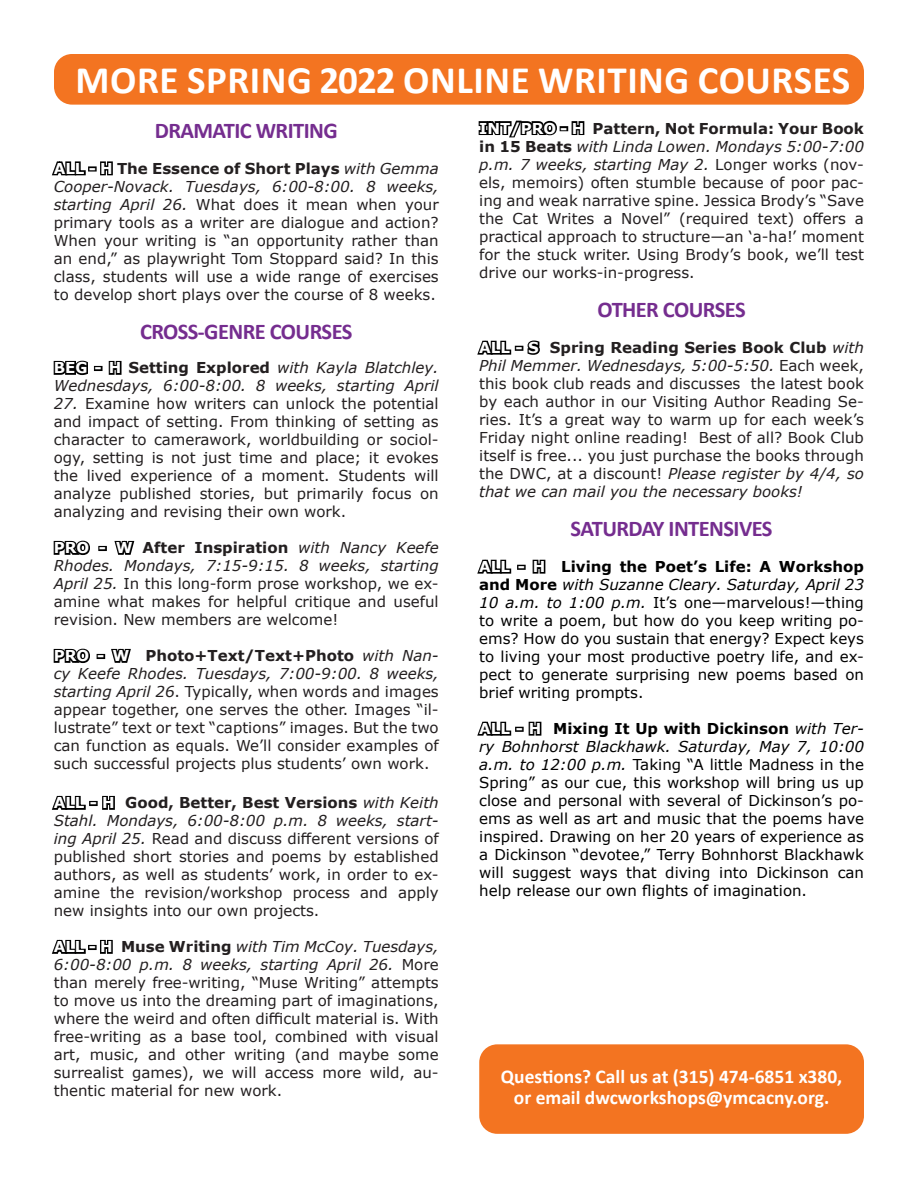
<style>
.page{position:relative;width:918px;height:1188px;background:#fff}
.page>*{position:absolute;margin:0;border:0;box-sizing:border-box;transform-origin:0 0}
.t1{font:700 39px "Calibri";letter-spacing:.015em;color:#fff}
.DWC_brochure_text{font:700 22.5px "Calibri";letter-spacing:-.025em;color:#752d8f}
.t2{font:700 19.5px "Calibri";color:#fff}
.DWC_brochure_text-2{font:15px/18px "Verdana";color:#231f20;text-align:justify}
.DWC_brochure_text-3{font:15px/18px "Verdana";color:#000;text-align:justify}
.DWC_brochure_text-4{font:italic 15px/18px "Verdana";color:#231f20}
.s1{font-weight:700;color:#000}
.s2{font-weight:700}
.s3{font-style:italic}
.s4{font-weight:700;font-style:normal;color:#000}
.s5{font-weight:700;font-style:normal}
</style>
<div class="page">
<div style="left:479px;top:1044px;width:385px;height:90px;background:#f37421;border-radius:18px"></div>
<div style="left:54px;top:54px;width:810px;height:51px;background:#f37421;border-radius:18px"></div>
<p class="t1" style="left:76px;top:52px;width:776px">MORE SPRING 2022 ONLINE WRITING COURSES</p>
<p class="DWC_brochure_text-2" style="left:479px;top:119px;width:386px"><span class="s1">INT/PRO - H</span> <span class="s2">Pattern, Not Formula: Your Book in 15 Beats</span> <span class="s3">with Linda Lowen. Mondays 5:00-7:00 p.m. 7 weeks, starting May 2.</span> Longer works (nov&shy;els, memoirs) often stumble because of poor pac&shy;ing and weak narrative spine. Jessica Brody’s “Save the Cat Writes a Novel” (required text) offers a practical approach to structure—an ‘a-ha!’ moment for the stuck writer. Using Brody’s book, we’ll test drive our works-in-progress.</p>
<p class="DWC_brochure_text" style="left:598px;top:294px;width:150px">OTHER COURSES</p>
<p class="DWC_brochure_text-2" style="left:479px;top:339px;width:386px"><span class="s1">ALL - S</span> <span class="s2">Spring Reading Series Book Club</span> <span class="s3">with Phil Memmer. Wednesdays, 5:00-5:50.</span> Each week, this book club reads and discusses the latest book by each author in our Visiting Author Reading Se&shy;ries. It’s a great way to warm up for each week’s Friday night online reading! Best of all? Book Club itself is free... you just purchase the books through the DWC, at a discount! <span class="s3">Please register by 4/4, so that we can mail you the necessary books!</span></p>
<p class="DWC_brochure_text" style="left:571px;top:513px;width:203px">SATURDAY INTENSIVES</p>
<p class="DWC_brochure_text-3" style="left:479px;top:558px;width:386px"><span class="s2">ALL - H Living the Poet’s Life: A Workshop and More</span> <span class="s3">with Suzanne Cleary. Saturday, April 23<br>10 a.m. to 1:00 p.m.</span> It’s one—marvelous!—thing to write a poem, but how do you keep writing po&shy;ems? How do you sustain that energy? Expect keys to living your most productive poetry life, and ex&shy;pect to generate surprising new poems based on brief writing prompts.</p>
<p class="DWC_brochure_text-3" style="left:479px;top:720px;width:386px"><span class="s2">ALL - H Mixing It Up with Dickinson</span> <span class="s3">with Ter&shy;ry Bohnhorst Blackhawk. Saturday, May 7, 10:00 a.m. to 12:00 p.m.</span> Taking “A little Madness in the Spring” as our cue, this workshop will bring us up close and personal with several of Dickinson’s po&shy;ems as well as art and music that the poems have inspired. Drawing on her 20 years of experience as a Dickinson “devotee,” Terry Bohnhorst Blackhawk will suggest ways that diving into Dickinson can help release our own flights of imagination.</p>
<p class="DWC_brochure_text" style="left:155px;top:114px;width:185px">DRAMATIC WRITING</p>
<p class="DWC_brochure_text-2" style="left:54px;top:159px;width:386px"><span class="s1">ALL - H</span> <span class="s2">The Essence of Short Plays</span> <span class="s3">with Gemma Cooper-Novack. Tuesdays, 6:00-8:00. 8 weeks, starting April 26.</span> What does it mean when your primary tools as a writer are dialogue and action?<br>When your writing is “an opportunity rather than an end,” as playwright Tom Stoppard said? In this class, students will use a wide range of exercises to develop short plays over the course of 8 weeks.</p>
<p class="DWC_brochure_text" style="left:140px;top:315px;width:214px">CROSS-GENRE COURSES</p>
<p class="DWC_brochure_text-4" style="left:54px;top:359px;width:386px"><span class="s4">BEG - H</span> <span class="s5">Setting Explored</span> with Kayla Blatchley.<br>Wednesdays, 6:00-8:00. 8 weeks, starting April</p>
<p class="DWC_brochure_text-2" style="left:54px;top:395px;width:386px"><span class="s3">27.</span> Examine how writers can unlock the potential and impact of setting. From thinking of setting as character to camerawork, worldbuilding or sociol&shy;ogy, setting is not just time and place; it evokes the lived experience of a moment. Students will analyze published stories, but primarily focus on analyzing and revising their own work.</p>
<p class="DWC_brochure_text-2" style="left:54px;top:539px;width:386px"><span class="s1">PRO - W</span> <span class="s2">After Inspiration</span> <span class="s3">with Nancy Keefe Rhodes. Mondays, 7:15-9:15. 8 weeks, starting April 25.</span> In this long-form prose workshop, we ex&shy;amine what makes for helpful critique and useful revision. New members are welcome!</p>
<p class="DWC_brochure_text-2" style="left:54px;top:647px;width:386px"><span class="s1">PRO - W</span> <span class="s2">Photo+Text/Text+Photo</span> <span class="s3">with Nan&shy;cy Keefe Rhodes. Tuesdays, 7:00-9:00. 8 weeks, starting April 26</span>. Typically, when words and images appear together, one serves the other. Images “il&shy;lustrate” text or text “captions” images. But the two can function as equals. We’ll consider examples of such successful projects plus students’ own work.</p>
<p class="DWC_brochure_text-2" style="left:54px;top:794px;width:386px"><span class="s1">ALL - H</span> <span class="s2">Good, Better, Best Versions</span> <span class="s3">with Keith Stahl. Mondays, 6:00-8:00 p.m. 8 weeks, start&shy;ing April 25.</span> Read and discuss different versions of published short stories and poems by established authors, as well as students’ work, in order to ex&shy;amine the revision/workshop process and apply new insights into our own projects.</p>
<p class="DWC_brochure_text-2" style="left:54px;top:938px;width:386px"><span class="s1">ALL - H</span> <span class="s2">Muse Writing</span> <span class="s3">with Tim McCoy. Tuesdays, 6:00-8:00 p.m. 8 weeks, starting April 26.</span> More than merely free-writing, “Muse Writing” attempts to move us into the dreaming part of imaginations, where the weird and often difficult material is. With free-writing as a base tool, combined with visual art, music, and other writing (and maybe some surrealist games), we will access more wild, au&shy;thentic material for new work.</p>
<p class="t2" style="left:501px;top:1062px;width:343px">Questions? Call us at (315) 474-6851 x380,</p>
<p class="t2" style="left:514px;top:1083px;width:317px">or email dwcworkshops@ymcacny.org.</p>
</div>
